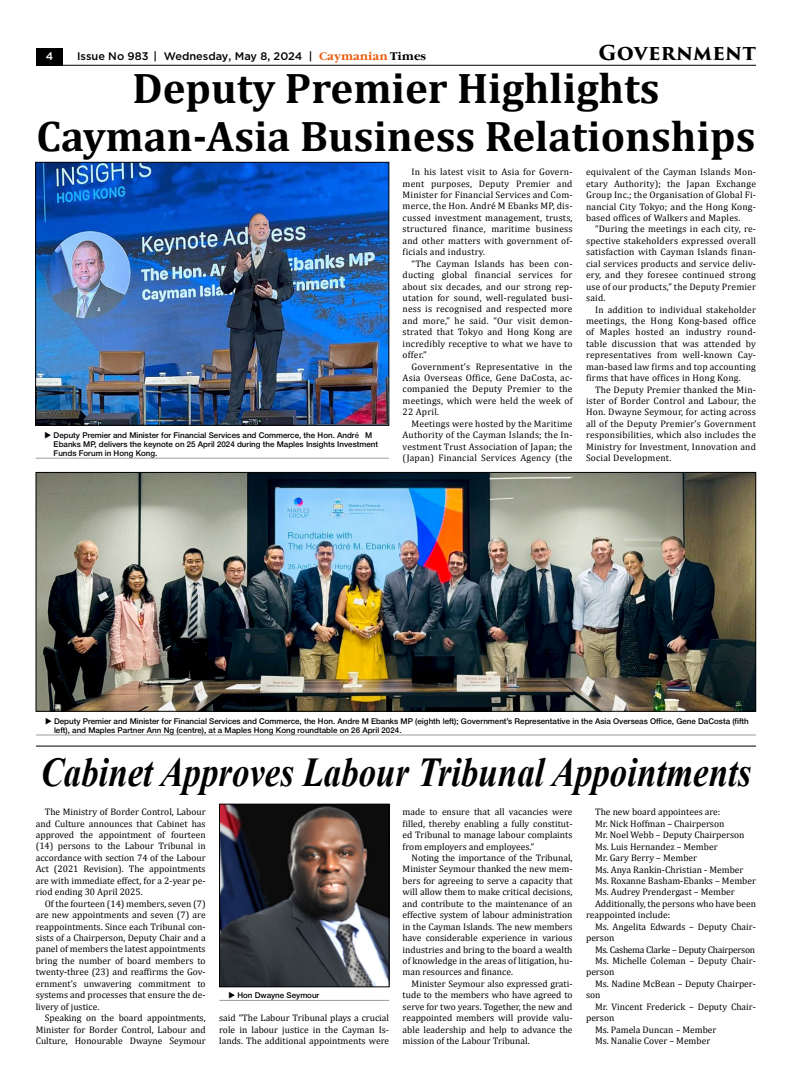
<style>
.page{position:relative;width:792px;height:1080px;background:#fff}
.page>*{position:absolute;margin:0;border:0;box-sizing:border-box;transform-origin:0 0}
.t1{font:700 43px/48.5px "Cambria";color:#000;text-align:center}
.t2{font:italic 700 41px "Times New Roman";color:#000;scale:.85 1}
.t3{font:700 20px "Trajan Pro 3";letter-spacing:.01em;color:#000}
.t4{font:500 11px "Gotham";color:#000}
.t5{font:500 11px "Gotham";color:#fff}
.t6{font:9.5px/11.4px "Cambria";color:#000;text-align:justify}
.t7{font:9.5px "Cambria";letter-spacing:-.03em;color:#000}
.t8{font:500 8px/9px "Helvetica Neue Cyr";color:#000}
.s1{font-family:"Garamond C";font-weight:700;color:#ea5b0b}
.s2{font-family:"Garamond C";font-weight:700}
</style>
<div class="page">
<hr style="left:36px;top:746px;width:720px;height:1px;background:#000">
<hr style="left:219px;top:1000px;width:170px;height:1px;background:#9d9d9c">
<img style="left:221px;top:806px;width:166px;height:179px">
<div style="left:219px;top:804px;width:170px;height:183px;border:1px solid #000"></div>
<hr style="left:36px;top:458px;width:353px;height:1px;background:#9d9d9c">
<hr style="left:36px;top:735px;width:720px;height:1px;background:#9d9d9c">
<img style="left:37px;top:164px;width:350px;height:260px">
<div style="left:35px;top:162px;width:354px;height:264px;border:1px solid #000"></div>
<img style="left:38px;top:474px;width:716px;height:236px">
<div style="left:36px;top:472px;width:720px;height:240px;border:1px solid #000"></div>
<div style="left:36px;top:48px;width:27px;height:18px;background:#000"></div>
<hr style="left:36px;top:65px;width:720px;height:1px;background:#000">
<p class="t5" style="left:46px;top:49px;width:9px">4</p>
<p class="t4" style="left:77px;top:49px;width:351px">Issue No 983 | Wednesday, May 8, 2024 | <span class="s1">Caymanian</span> <span class="s2">Times</span></p>
<h3 class="t3" style="left:598px;top:38px;width:159px">GOVERNMENT</h3>
<h1 class="t1" style="left:37px;top:62px;width:720px">Deputy Premier Highlights<br>Cayman-Asia Business Relationships</h1>
<p class="t8" style="left:54px;top:431px;width:326px">Deputy Premier and Minister for Financial Services and Commerce, the Hon. André M<br>Ebanks MP, delivers the keynote on 25 April 2024 during the Maples Insights Investment<br>Funds Forum in Hong Kong.</p>
<p class="t6" style="left:403px;top:166px;width:171px;text-indent:9px">In his latest visit to Asia for Govern&shy;ment purposes, Deputy Premier and Minister for Financial Services and Com&shy;merce, the Hon. André M Ebanks MP, dis&shy;cussed investment management, trusts, structured finance, maritime business and other matters with government of&shy;ficials and industry.</p>
<p class="t6" style="left:403px;top:258px;width:171px;text-indent:9px">“The Cayman Islands has been con&shy;ducting global financial services for about six decades, and our strong rep&shy;utation for sound, well-regulated busi&shy;ness is recognised and respected more and more,” he said. “Our visit demon&shy;strated that Tokyo and Hong Kong are incredibly receptive to what we have to offer.”</p>
<p class="t6" style="left:403px;top:361px;width:171px;text-indent:9px">Government’s Representative in the Asia Overseas Office, Gene DaCosta, ac&shy;companied the Deputy Premier to the meetings, which were held the week of 22 April.</p>
<p class="t6" style="left:403px;top:418px;width:171px;text-indent:9px">Meetings were hosted by the Maritime Authority of the Cayman Islands; the In&shy;vestment Trust Association of Japan; the (Japan) Financial Services Agency (the</p>
<p class="t6" style="left:586px;top:166px;width:171px">equivalent of the Cayman Islands Mon&shy;etary Authority); the Japan Exchange Group Inc.; the Organisation of Global Fi&shy;nancial City Tokyo; and the Hong Kong&shy;based offices of Walkers and Maples.</p>
<p class="t6" style="left:586px;top:223px;width:171px;text-indent:9px">“During the meetings in each city, re&shy;spective stakeholders expressed overall satisfaction with Cayman Islands finan&shy;cial services products and service deliv&shy;ery, and they foresee continued strong use of our products,” the Deputy Premier said.</p>
<p class="t6" style="left:586px;top:304px;width:171px;text-indent:9px">In addition to individual stakeholder meetings, the Hong Kong-based office of Maples hosted an industry round&shy;table discussion that was attended by representatives from well-known Cay&shy;man-based law firms and top accounting firms that have offices in Hong Kong.</p>
<p class="t6" style="left:586px;top:384px;width:171px;text-indent:9px">The Deputy Premier thanked the Min&shy;ister of Border Control and Labour, the Hon. Dwayne Seymour, for acting across all of the Deputy Premier’s Government responsibilities, which also includes the Ministry for Investment, Innovation and Social Development.</p>
<p class="t8" style="left:54px;top:716px;width:696px">Deputy Premier and Minister for Financial Services and Commerce, the Hon. Andre M Ebanks MP (eighth left); Government’s Representative in the Asia Overseas Office, Gene DaCosta (fifth left), and Maples Partner Ann Ng (centre), at a Maples Hong Kong roundtable on 26 April 2024.</p>
<h2 class="t2" style="left:41px;top:744px;width:838px">Cabinet Approves Labour Tribunal Appointments</h2>
<p class="t6" style="left:36px;top:806px;width:171px;text-indent:9px">The Ministry of Border Control, Labour and Culture announces that Cabinet has approved the appointment of fourteen (14) persons to the Labour Tribunal in accordance with section 74 of the Labour Act (2021 Revision). The appointments are with immediate effect, for a 2-year pe&shy;riod ending 30 April 2025.</p>
<p class="t6" style="left:36px;top:898px;width:171px;text-indent:9px">Of the fourteen (14) members, seven (7) are new appointments and seven (7) are reappointments. Since each Tribunal con&shy;sists of a Chairperson, Deputy Chair and a panel of members the latest appointments bring the number of board members to twenty-three (23) and reaffirms the Gov&shy;ernment’s unwavering commitment to systems and processes that ensure the de&shy;livery of justice.</p>
<p class="t6" style="left:36px;top:1012px;width:171px;text-indent:9px">Speaking on the board appointments, Minister for Border Control, Labour and Culture, Honourable Dwayne Seymour</p>
<p class="t6" style="left:219px;top:1012px;width:171px">said “The Labour Tribunal plays a crucial role in labour justice in the Cayman Is&shy;lands. The additional appointments were</p>
<p class="t8" style="left:237px;top:991px;width:84px">Hon Dwayne Seymour</p>
<p class="t6" style="left:403px;top:806px;width:171px">made to ensure that all vacancies were filled, thereby enabling a fully constitut&shy;ed Tribunal to manage labour complaints from employers and employees.”</p>
<p class="t6" style="left:403px;top:852px;width:171px;text-indent:9px">Noting the importance of the Tribunal, Minister Seymour thanked the new mem&shy;bers for agreeing to serve a capacity that will allow them to make critical decisions, and contribute to the maintenance of an effective system of labour administration in the Cayman Islands. The new members have considerable experience in various industries and bring to the board a wealth of knowledge in the areas of litigation, hu&shy;man resources and finance.</p>
<p class="t6" style="left:403px;top:978px;width:171px;text-indent:9px">Minister Seymour also expressed grati&shy;tude to the members who have agreed to serve for two years. Together, the new and reappointed members will provide valu&shy;able leadership and help to advance the mission of the Labour Tribunal.</p>
<p class="t6" style="left:595px;top:806px;width:127px">The new board appointees are:</p>
<p class="t6" style="left:595px;top:818px;width:131px">Mr. Nick Hoffman – Chairperson</p>
<p class="t6" style="left:595px;top:829px;width:151px">Mr. Noel Webb – Deputy Chairperson</p>
<p class="t6" style="left:595px;top:841px;width:124px">Ms. Luis Hernandez – Member</p>
<p class="t6" style="left:595px;top:852px;width:104px">Mr. Gary Berry – Member</p>
<p class="t6" style="left:595px;top:864px;width:150px">Ms. Anya Rankin-Christian - Member</p>
<p class="t6" style="left:595px;top:875px;width:162px">Ms. Roxanne Basham-Ebanks – Member</p>
<p class="t6" style="left:595px;top:886px;width:141px">Ms. Audrey Prendergast – Member</p>
<p class="t6" style="left:595px;top:898px;width:162px">Additionally, the persons who have been</p>
<p class="t6" style="left:586px;top:909px;width:86px">reappointed include:</p>
<p class="t6" style="left:595px;top:921px;width:162px">Ms. Angelita Edwards – Deputy Chair-</p>
<p class="t6" style="left:586px;top:932px;width:30px">person</p>
<p class="t7" style="left:595px;top:944px;width:162px">Ms. Cashema Clarke – Deputy Chairperson</p>
<p class="t6" style="left:595px;top:955px;width:162px">Ms. Michelle Coleman – Deputy Chair-</p>
<p class="t6" style="left:586px;top:967px;width:30px">person</p>
<p class="t6" style="left:595px;top:978px;width:162px">Ms. Nadine McBean – Deputy Chairper-</p>
<p class="t6" style="left:586px;top:989px;width:16px">son</p>
<p class="t6" style="left:595px;top:1001px;width:162px">Mr. Vincent Frederick – Deputy Chair-</p>
<p class="t6" style="left:586px;top:1012px;width:30px">person</p>
<p class="t6" style="left:595px;top:1024px;width:123px">Ms. Pamela Duncan – Member</p>
<p class="t6" style="left:595px;top:1035px;width:117px">Ms. Nanalie Cover – Member</p>
</div>
